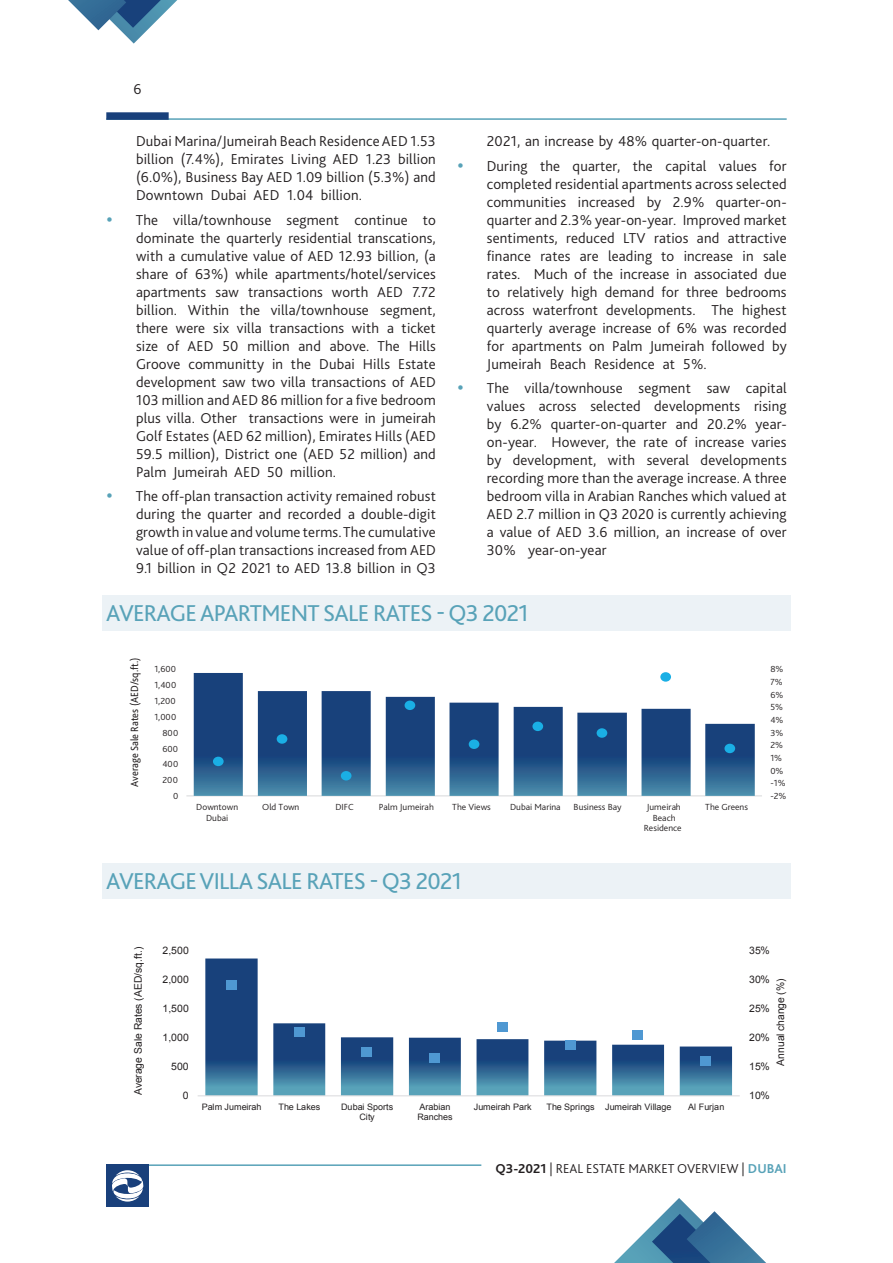
<style>
.page{position:relative;width:893px;height:1263px;background:#fff}
.page>*{position:absolute;margin:0;border:0;box-sizing:border-box;transform-origin:0 0}
.Chart-H1{font:24px "Bliss 2";letter-spacing:-.03em;color:#58a2b8}
.t1{font:300 15px/18px "Bliss 2";letter-spacing:.01em;color:#231f20;text-align:justify}
.t2{font:300 13.5px "Bliss 2";color:#231f20}
.t3{font:10.95px "Bliss 2";letter-spacing:-.005em;color:#231f20;scale:.93 1}
.t4{font:10.5px "Arial";letter-spacing:.015em;color:#231f20}
.t5{font:10.35px "Arial";letter-spacing:.015em;color:#231f20}
.t6{font:300 9.3px/10.6px "Bliss 2";letter-spacing:-.01em;color:#231f20;text-align:center}
.t7{font:8.85px/10.2px "Arial";color:#231f20;text-align:center}
.s1{font-weight:700}
.s2{font-weight:700;color:#58a2b8}
</style>
<div class="page">
<hr style="left:106px;top:118px;width:681px;height:2px;background:#58a2b8">
<div style="left:106px;top:112px;width:63px;height:8px;background:#19407b"></div>
<hr style="left:106px;top:1164px;width:375px;height:2px;background:#58a2b8">
<div style="left:106px;top:1164px;width:43px;height:43px;background:#19407b"></div>
<svg style="left:112px;top:1170px;width:31px;height:31px"></svg>
<svg style="left:614px;top:1198px;width:152px;height:65px"></svg>
<svg style="left:68px;top:0;width:109px;height:44px"></svg>
<div style="left:102px;top:595px;width:689px;height:36px;background:#ecf2f6"></div>
<div style="left:102px;top:863px;width:689px;height:35px;background:#ecf2f6"></div>
<hr style="left:186px;top:795px;width:576px;height:1px;background:#dcdddf">
<svg style="left:194px;top:673px;width:561px;height:123px"></svg>
<div style="left:213px;top:757px;width:11px;height:9px;background:#1aafe5;border-radius:50%"></div>
<div style="left:277px;top:734px;width:10px;height:10px;background:#1aafe5;border-radius:50%"></div>
<div style="left:341px;top:771px;width:10px;height:9px;background:#1aafe5;border-radius:50%"></div>
<div style="left:405px;top:700px;width:10px;height:10px;background:#1aafe5;border-radius:50%"></div>
<div style="left:469px;top:739px;width:10px;height:10px;background:#1aafe5;border-radius:50%"></div>
<div style="left:532px;top:722px;width:11px;height:9px;background:#1aafe5;border-radius:50%"></div>
<div style="left:597px;top:728px;width:10px;height:10px;background:#1aafe5;border-radius:50%"></div>
<div style="left:660px;top:672px;width:11px;height:10px;background:#1aafe5;border-radius:50%"></div>
<div style="left:724px;top:744px;width:11px;height:9px;background:#1aafe5;border-radius:50%"></div>
<svg style="left:205px;top:958px;width:527px;height:137px"></svg>
<hr style="left:198px;top:1095px;width:542px;height:1px;background:#dcdddf">
<div style="left:226px;top:980px;width:11px;height:9px;background:#4f98d2"></div>
<div style="left:294px;top:1027px;width:10px;height:10px;background:#4f98d2"></div>
<div style="left:362px;top:1047px;width:10px;height:10px;background:#4f98d2"></div>
<div style="left:430px;top:1052px;width:10px;height:10px;background:#4f98d2"></div>
<div style="left:497px;top:1022px;width:10px;height:9px;background:#4f98d2"></div>
<div style="left:565px;top:1040px;width:10px;height:10px;background:#4f98d2"></div>
<div style="left:633px;top:1030px;width:10px;height:10px;background:#4f98d2"></div>
<div style="left:700px;top:1056px;width:11px;height:10px;background:#4f98d2"></div>
<p class="t1" style="left:134px;top:79px;width:10px">6</p>
<p class="t1" style="left:136px;top:131px;width:301px">Dubai Marina/Jumeirah Beach Residence AED 1.53 billion (7.4%), Emirates Living AED 1.23 billion (6.0%), Business Bay AED 1.09 billion (5.3%) and Downtown Dubai AED 1.04 billion.</p>
<p class="t1" style="left:136px;top:210px;width:301px">The villa/townhouse segment continue to dominate the quarterly residential transcations, with a cumulative value of AED 12.93 billion, (a share of 63%) while apartments/hotel/services apartments saw transactions worth AED 7.72 billion. Within the villa/townhouse segment, there were six villa transactions with a ticket size of AED 50 million and above. The Hills Groove communitty in the Dubai Hills Estate development saw two villa transactions of AED 103 million and AED 86 million for a five bedroom plus villa. Other transactions were in jumeirah Golf Estates (AED 62 million), Emirates Hills (AED 59.5 million), District one (AED 52 million) and Palm Jumeirah AED 50 million.</p>
<p class="t1" style="left:136px;top:487px;width:301px">The off-plan transaction activity remained robust during the quarter and recorded a double-digit growth in value and volume terms. The cumulative value of off-plan transactions increased from AED 9.1 billion in Q2 2021 to AED 13.8 billion in Q3</p>
<p class="t1" style="left:487px;top:131px;width:285px">2021, an increase by 48% quarter-on-quarter.</p>
<p class="t1" style="left:487px;top:156px;width:301px">During the quarter, the capital values for completed residential apartments across selected communities increased by 2.9% quarter-on&shy;quarter and 2.3% year-on-year. Improved market sentiments, reduced LTV ratios and attractive finance rates are leading to increase in sale rates. Much of the increase in associated due to relatively high demand for three bedrooms across waterfront developments. The highest quarterly average increase of 6% was recorded for apartments on Palm Jumeirah followed by Jumeirah Beach Residence at 5%.</p>
<p class="t1" style="left:487px;top:379px;width:301px">The villa/townhouse segment saw capital values across selected developments rising by 6.2% quarter-on-quarter and 20.2% year&shy;on-year. However, the rate of increase varies by development, with several developments recording more than the average increase. A three bedroom villa in Arabian Ranches which valued at AED 2.7 million in Q3 2020 is currently achieving a value of AED 3.6 million, an increase of over 30% year-on-year</p>
<p class="Chart-H1" style="left:106px;top:598px;width:424px">AVERAGE APARTMENT SALE RATES - Q3 2021</p>
<p class="t3" style="left:128px;top:787px;width:140px;rotate:-90deg">Average Sale Rates (AED/sq.ft.)</p>
<p class="t6" style="left:155px;top:664px;width:23px">1,600</p>
<p class="t6" style="left:155px;top:679px;width:23px">1,400</p>
<p class="t6" style="left:155px;top:695px;width:23px">1,200</p>
<p class="t6" style="left:155px;top:711px;width:23px">1,000</p>
<p class="t6" style="left:162px;top:727px;width:17px">800</p>
<p class="t6" style="left:162px;top:743px;width:17px">600</p>
<p class="t6" style="left:162px;top:759px;width:17px">400</p>
<p class="t6" style="left:162px;top:775px;width:17px">200</p>
<p class="t6" style="left:173px;top:790px;width:7px">0</p>
<p class="t6" style="left:196px;top:801px;width:44px">Downtown<br>Dubai</p>
<p class="t6" style="left:262px;top:801px;width:39px">Old Town</p>
<p class="t6" style="left:335px;top:801px;width:20px">DIFC</p>
<p class="t6" style="left:379px;top:801px;width:57px">Palm Jumeirah</p>
<p class="t6" style="left:452px;top:801px;width:40px">The Views</p>
<p class="t6" style="left:510px;top:801px;width:52px">Dubai Marina</p>
<p class="t6" style="left:574px;top:801px;width:50px">Business Bay</p>
<p class="t6" style="left:644px;top:801px;width:39px">Jumeirah<br>Beach<br>Residence</p>
<p class="t6" style="left:705px;top:801px;width:44px">The Greens</p>
<p class="Chart-H1" style="left:106px;top:866px;width:357px">AVERAGE VILLA SALE RATES - Q3 2021</p>
<p class="t6" style="left:770px;top:664px;width:14px">8%</p>
<p class="t6" style="left:770px;top:676px;width:14px">7%</p>
<p class="t6" style="left:770px;top:689px;width:14px">6%</p>
<p class="t6" style="left:770px;top:702px;width:14px">5%</p>
<p class="t6" style="left:770px;top:714px;width:14px">4%</p>
<p class="t6" style="left:770px;top:727px;width:14px">3%</p>
<p class="t6" style="left:770px;top:740px;width:14px">2%</p>
<p class="t6" style="left:770px;top:752px;width:13px">1%</p>
<p class="t6" style="left:770px;top:765px;width:14px">0%</p>
<p class="t6" style="left:770px;top:778px;width:17px">-1%</p>
<p class="t6" style="left:770px;top:790px;width:17px">-2%</p>
<p class="t4" style="left:131px;top:1095px;width:150px;rotate:-90deg">A Segarev Re l a A(se t a E D ) . t f . qs /</p>
<p class="t5" style="left:163px;top:944px;width:28px">2,500</p>
<p class="t5" style="left:749px;top:944px;width:22px">35%</p>
<p class="t5" style="left:163px;top:973px;width:28px">2,000</p>
<p class="t5" style="left:163px;top:1002px;width:28px">1,500</p>
<p class="t5" style="left:163px;top:1031px;width:28px">1,000</p>
<p class="t5" style="left:171px;top:1060px;width:19px">500</p>
<p class="t5" style="left:749px;top:973px;width:22px">30%</p>
<p class="t4" style="left:774px;top:1066px;width:89px;rotate:-90deg">Annual change (%)</p>
<p class="t5" style="left:749px;top:1002px;width:22px">25%</p>
<p class="t5" style="left:749px;top:1031px;width:22px">20%</p>
<p class="t5" style="left:749px;top:1060px;width:22px">15%</p>
<p class="t5" style="left:183px;top:1089px;width:7px">0</p>
<p class="t5" style="left:749px;top:1089px;width:22px">10%</p>
<p class="t7" style="left:202px;top:1101px;width:61px">Palm Jumeirah</p>
<p class="t7" style="left:278px;top:1101px;width:43px">The Lakes</p>
<p class="t7" style="left:341px;top:1101px;width:53px">Dubai Sports<br>City</p>
<p class="t7" style="left:417px;top:1101px;width:37px;text-align:left">Arabian<br>Ranches</p>
<p class="t7" style="left:474px;top:1101px;width:59px">Jumeirah Park</p>
<p class="t7" style="left:546px;top:1101px;width:127px">The Springs Jumeirah Village</p>
<p class="t7" style="left:688px;top:1101px;width:38px">Al Furjan</p>
<p class="t2" style="left:495px;top:1160px;width:293px"><span class="s1">Q3-2021</span> | REAL ESTATE MARKET OVERVIEW | <span class="s2">DUBAI</span></p>
</div>
